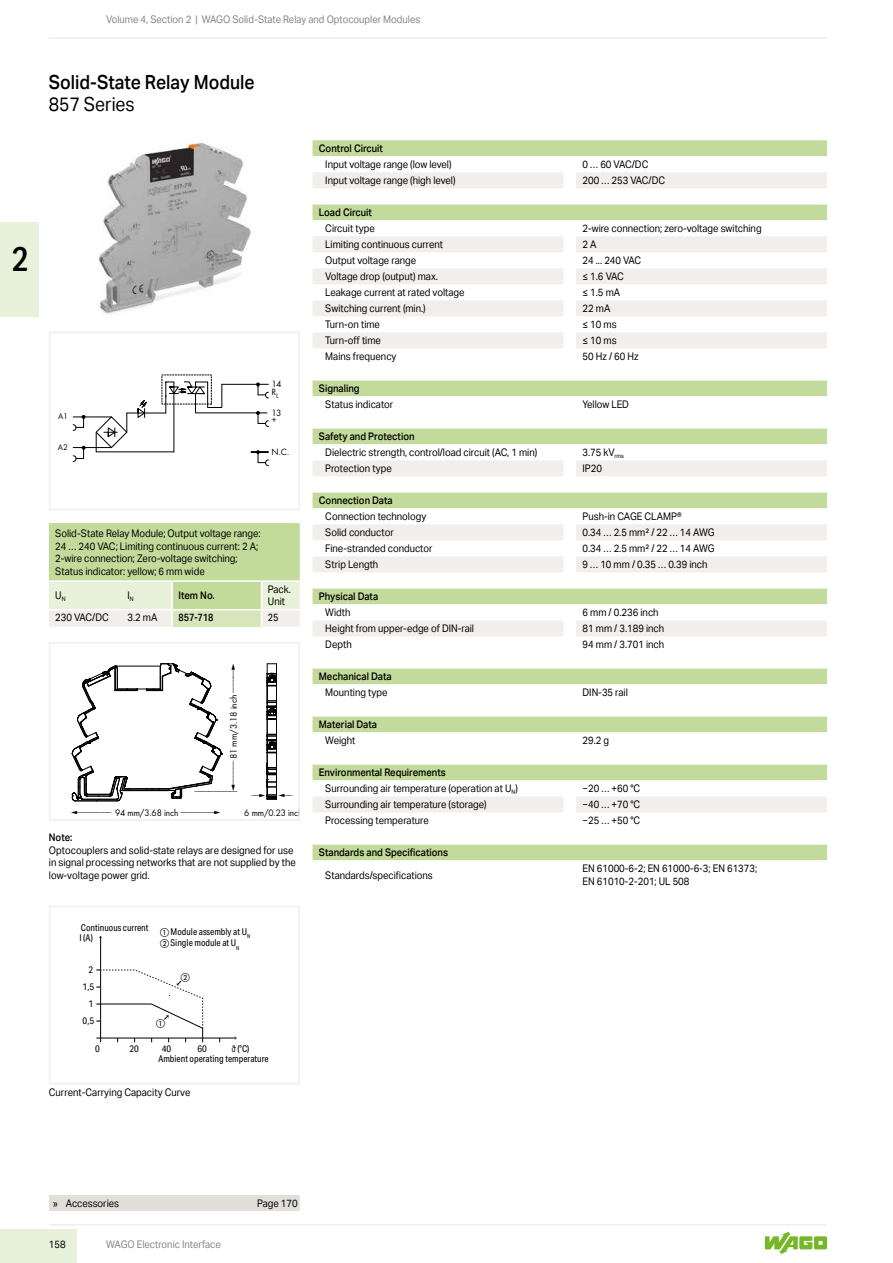
<style>
.page{position:relative;width:893px;height:1263px;background:#fff}
.page>*{position:absolute;margin:0;border:0;box-sizing:border-box;transform-origin:0 0}
.t1{font:500 34.5px "Aktiv Grotesk Cd";color:#000}
.t2{font:500 19.5px "Aktiv Grotesk";color:#000;scale:.9 1}
.t3{font:19.5px "Aktiv Grotesk";color:#000;scale:.9 1}
.t4{font:10.5px/12.6px "Aktiv Grotesk";color:#000;scale:.9 1}
.t5{font:500 10.5px "Aktiv Grotesk";color:#000;scale:.9 1}
.t6{font:10.5px "Aktiv Grotesk";color:#868481;scale:.9 1}
.t7{font:500 10.5px "Aktiv Grotesk Cd";color:#000}
.t8{font:10.5px "Aktiv Grotesk Cd";color:#000}
.t9{font:9.9px "WAGO Futura Boo";letter-spacing:-.01em;color:#000;scale:.95 1}
.t10{font:9.9px "WAGO Futura Boo";letter-spacing:-.01em;color:#000}
.t11{font:9.75px "WAGO Futura Boo";letter-spacing:-.01em;color:#000;scale:.95 1}
.t12{font:9.45px/17px "Aktiv Grotesk Cd";color:#000;text-align:center}
.t13{font:9.45px "Futura TOT Boo";color:#000}
.t14{font:8.55px "Futura TOT Boo";color:#000}
.s1{font-family:"WAGO Futura Boo"}
.s2{font-weight:500}
</style>
<div class="page">
<hr style="left:49px;top:1224px;width:778px;height:1px;background:#f1eeec">
<hr style="left:49px;top:38px;width:778px;height:1px;background:#f1eeec">
<div style="left:0;top:1229px;width:77px;height:34px;background:#e8f1d9"></div>
<svg style="left:765px;top:1232px;width:62px;height:22px"></svg>
<img style="left:99px;top:141px;width:152px;height:174px">
<hr style="left:174px;top:382px;width:1px;height:70px;background:#000">
<svg style="left:137px;top:400px;width:12px;height:18px"></svg>
<hr style="left:127px;top:413px;width:39px;height:1px;background:#000">
<hr style="left:96px;top:451px;width:78px;height:1px;background:#000">
<svg style="left:72px;top:412px;width:56px;height:50px"></svg>
<hr style="left:195px;top:412px;width:72px;height:1px;background:#000">
<svg style="left:251px;top:450px;width:18px;height:16px"></svg>
<svg style="left:256px;top:411px;width:13px;height:16px"></svg>
<hr style="left:222px;top:384px;width:46px;height:1px;background:#000">
<svg style="left:256px;top:383px;width:13px;height:16px"></svg>
<svg style="left:165px;top:381px;width:57px;height:32px"></svg>
<div style="left:49px;top:332px;width:251px;height:178px;border:2px solid #f1eeec"></div>
<div style="left:49px;top:642px;width:251px;height:179px;border:2px solid #f1eeec"></div>
<svg style="left:49px;top:523px;width:251px;height:104px;background:#d0e2b2"></svg>
<hr style="left:96px;top:1038px;width:140px;height:1px;background:#000">
<hr style="left:100px;top:936px;width:1px;height:106px;background:#000">
<div style="left:49px;top:906px;width:251px;height:178px;border:2px solid #f1eeec"></div>
<div style="left:313px;top:140px;width:514px;height:16px;background:#c3db9a"></div>
<svg style="left:313px;top:156px;width:514px;height:705px"></svg>
<svg style="left:313px;top:172px;width:514px;height:640px"></svg>
<div style="left:49px;top:1195px;width:251px;height:16px;background:#e2deda"></div>
<div style="left:0;top:222px;width:38px;height:94px;background:#e8f1d9"></div>
<svg style="left:72px;top:663px;width:151px;height:138px"></svg>
<svg style="left:266px;top:663px;width:11px;height:137px"></svg>
<svg style="left:96px;top:969px;width:107px;height:73px"></svg>
<h1 class="t1" style="left:12px;top:238px;width:19px">2</h1>
<p class="t6" style="left:106px;top:13px;width:350px">Volume 4, Section 2 | WAGO Solid-State Relay and Optocoupler Modules</p>
<h2 class="t2" style="left:49px;top:71px;width:230px">Solid-State Relay Module</h2>
<h2 class="t3" style="left:49px;top:93px;width:97px">857 Series</h2>
<p class="t13" style="left:271px;top:378px;width:12px">14</p>
<p class="t13" style="left:271px;top:386px;width:9px">R<sub>L</sub></p>
<p class="t14" style="left:58px;top:411px;width:12px">A1</p>
<p class="t13" style="left:271px;top:407px;width:11px">13</p>
<p class="t13" style="left:271px;top:415px;width:7px">+</p>
<p class="t14" style="left:58px;top:442px;width:12px">A2</p>
<p class="t13" style="left:271px;top:446px;width:19px">N.C.</p>
<p class="t4" style="left:55px;top:527px;width:230px">Solid-State Relay Module; Output voltage range:<br>24 … 240 VAC; Limiting continuous current: 2 A; 2-wire connection; Zero-voltage switching; Status indicator: yellow; 6 mm wide</p>
<p class="t4" style="left:55px;top:589px;width:13px">U<sub>N</sub></p>
<p class="t4" style="left:128px;top:589px;width:8px">I<sub>N</sub></p>
<p class="t5" style="left:179px;top:589px;width:42px">Item No.</p>
<p class="t4" style="left:268px;top:583px;width:27px">Pack.<br>Unit</p>
<p class="t4" style="left:55px;top:611px;width:61px">230 VAC/DC</p>
<p class="t4" style="left:128px;top:611px;width:35px">3.2 mA</p>
<p class="t7" style="left:179px;top:611px;width:36px">857-718</p>
<p class="t8" style="left:268px;top:611px;width:12px">25</p>
<p class="t9" style="left:115px;top:806px;width:68px">94 mm/3.68 inch</p>
<p class="t10" style="left:227px;top:759px;width:66px;rotate:-90deg">81 mm/3.18 inch</p>
<p class="t11" style="left:244px;top:806px;width:63px">6 mm/0.23 inch</p>
<p class="t5" style="left:49px;top:831px;width:28px">Note:</p>
<p class="t4" style="left:49px;top:844px;width:276px">Optocouplers and solid-state relays are designed for use in signal processing networks that are not supplied by the low-voltage power grid.</p>
<p class="t12" style="left:81px;top:919px;width:69px">Continuous current</p>
<p class="t12" style="left:79px;top:929px;width:15px">I (A)</p>
<p class="t12" style="left:89px;top:961px;width:6px">2</p>
<p class="t12" style="left:83px;top:995px;width:13px">1<br>0,5</p>
<p class="t12" style="left:83px;top:978px;width:13px">1,5</p>
<p class="t12" style="left:171px;top:926px;width:81px;line-height:11.4px;text-align:left">Module assembly at U<sub>N<br></sub>Single module at U<sub>N</sub></p>
<p class="t12" style="left:129px;top:1040px;width:11px">20</p>
<p class="t12" style="left:197px;top:1040px;width:11px">60</p>
<p class="t12" style="left:231px;top:1040px;width:20px"><span class="s1">ϑ</span> (°C)</p>
<p class="t12" style="left:95px;top:1040px;width:6px">0</p>
<p class="t12" style="left:162px;top:1040px;width:11px">40</p>
<p class="t12" style="left:158px;top:1050px;width:112px">Ambient operating temperature</p>
<p class="t4" style="left:49px;top:1086px;width:159px">Current-Carrying Capacity Curve</p>
<p class="t5" style="left:319px;top:142px;width:73px">Control Circuit</p>
<p class="t4" style="left:325px;top:158px;width:142px">Input voltage range (low level)</p>
<p class="t4" style="left:583px;top:158px;width:75px">0 … 60 VAC/DC</p>
<p class="t4" style="left:325px;top:174px;width:146px">Input voltage range (high level)</p>
<p class="t4" style="left:583px;top:174px;width:93px">200 … 253 VAC/DC</p>
<p class="t5" style="left:319px;top:206px;width:61px">Load Circuit</p>
<p class="t4" style="left:325px;top:222px;width:57px">Circuit type</p>
<p class="t4" style="left:583px;top:222px;width:200px">2-wire connection; zero-voltage switching</p>
<p class="t4" style="left:325px;top:238px;width:132px">Limiting continuous current</p>
<p class="t4" style="left:583px;top:238px;width:17px">2 A</p>
<p class="t4" style="left:325px;top:254px;width:103px">Output voltage range</p>
<p class="t4" style="left:583px;top:254px;width:67px">24 ... 240 VAC</p>
<p class="t4" style="left:325px;top:270px;width:127px">Voltage drop (output) max.</p>
<p class="t4" style="left:583px;top:270px;width:47px">≤ 1.6 VAC</p>
<p class="t4" style="left:325px;top:286px;width:156px">Leakage current at rated voltage</p>
<p class="t4" style="left:583px;top:286px;width:43px">≤ 1.5 mA</p>
<p class="t4" style="left:325px;top:302px;width:113px">Switching current (min.)</p>
<p class="t4" style="left:583px;top:302px;width:32px">22 mA</p>
<p class="t4" style="left:325px;top:318px;width:62px">Turn-on time</p>
<p class="t4" style="left:583px;top:318px;width:39px">≤ 10 ms</p>
<p class="t4" style="left:325px;top:334px;width:63px">Turn-off time</p>
<p class="t4" style="left:583px;top:334px;width:39px">≤ 10 ms</p>
<p class="t4" style="left:325px;top:350px;width:81px">Mains frequency</p>
<p class="t4" style="left:583px;top:350px;width:64px">50 Hz / 60 Hz</p>
<p class="t5" style="left:319px;top:382px;width:47px">Signaling</p>
<p class="t4" style="left:325px;top:398px;width:77px">Status indicator</p>
<p class="t4" style="left:583px;top:398px;width:53px">Yellow LED</p>
<p class="t5" style="left:319px;top:430px;width:108px">Safety and Protection</p>
<p class="t4" style="left:325px;top:446px;width:237px">Dielectric strength, control/load circuit (AC, 1 min)</p>
<p class="t4" style="left:583px;top:446px;width:48px">3.75 kV<sub>rms</sub></p>
<p class="t4" style="left:325px;top:462px;width:75px">Protection type</p>
<p class="t4" style="left:583px;top:462px;width:23px">IP20</p>
<p class="t5" style="left:319px;top:494px;width:84px">Connection Data</p>
<p class="t4" style="left:325px;top:510px;width:114px">Connection technology</p>
<p class="t4" style="left:583px;top:510px;width:111px">Push-in CAGE CLAMP®</p>
<p class="t4" style="left:325px;top:526px;width:78px">Solid conductor</p>
<p class="t4" style="left:583px;top:526px;width:148px">0.34 … 2.5 mm² / 22 … 14 AWG</p>
<p class="t4" style="left:325px;top:542px;width:121px">Fine-stranded conductor</p>
<p class="t4" style="left:583px;top:542px;width:148px">0.34 … 2.5 mm² / 22 … 14 AWG</p>
<p class="t4" style="left:325px;top:558px;width:60px">Strip Length</p>
<p class="t4" style="left:583px;top:558px;width:140px">9 … 10 mm / 0.35 … 0.39 inch</p>
<p class="t5" style="left:319px;top:590px;width:67px">Physical Data</p>
<p class="t4" style="left:325px;top:606px;width:30px">Width</p>
<p class="t4" style="left:583px;top:606px;width:86px">6 mm / 0.236 inch</p>
<p class="t4" style="left:325px;top:622px;width:167px">Height from upper-edge of DIN-rail</p>
<p class="t4" style="left:583px;top:622px;width:92px">81 mm / 3.189 inch</p>
<p class="t4" style="left:325px;top:638px;width:31px">Depth</p>
<p class="t4" style="left:583px;top:638px;width:92px">94 mm / 3.701 inch</p>
<p class="t5" style="left:319px;top:670px;width:82px">Mechanical Data</p>
<p class="t4" style="left:325px;top:686px;width:71px">Mounting type</p>
<p class="t4" style="left:583px;top:686px;width:52px">DIN-35 rail</p>
<p class="t5" style="left:319px;top:718px;width:66px">Material Data</p>
<p class="t4" style="left:325px;top:734px;width:35px">Weight</p>
<p class="t4" style="left:583px;top:734px;width:31px">29.2 g</p>
<p class="t4" style="left:325px;top:764px;width:215px;line-height:16px;text-indent:-6px"><span class="s2">Environmental Requirements<br></span>Surrounding air temperature (operation at U<sub>N</sub>)</p>
<p class="t4" style="left:583px;top:782px;width:66px">−20 … +60 °C</p>
<p class="t4" style="left:325px;top:798px;width:181px">Surrounding air temperature (storage)</p>
<p class="t4" style="left:583px;top:798px;width:66px">−40 … +70 °C</p>
<p class="t4" style="left:325px;top:814px;width:117px">Processing temperature</p>
<p class="t4" style="left:583px;top:814px;width:66px">−25 … +50 °C</p>
<p class="t5" style="left:319px;top:846px;width:145px">Standards and Specifications</p>
<p class="t4" style="left:325px;top:868px;width:121px">Standards/specifications</p>
<p class="t4" style="left:583px;top:862px;width:196px">EN 61000-6-2; EN 61000-6-3; EN 61373;<br>EN 61010-2-201; UL 508</p>
<p class="t4" style="left:53px;top:1197px;width:75px">» Accessories</p>
<p class="t4" style="left:257px;top:1197px;width:47px">Page 170</p>
<p class="t4" style="left:49px;top:1238px;width:20px">158</p>
<p class="t6" style="left:106px;top:1238px;width:129px">WAGO Electronic Interface</p>
</div>
